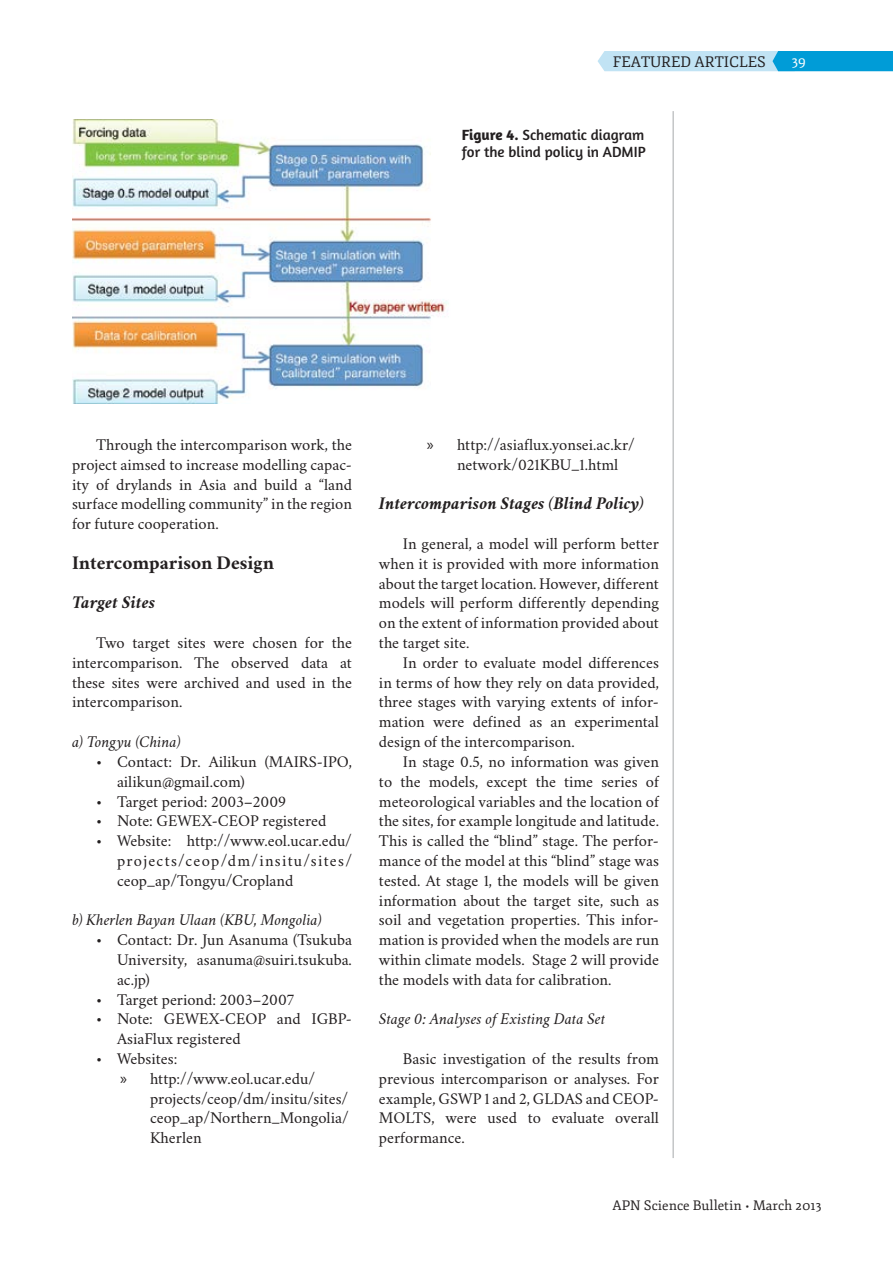
<style>
.page{position:relative;width:893px;height:1263px;background:#fff}
.page>*{position:absolute;margin:0;border:0;box-sizing:border-box;transform-origin:0 0}
.Heading_1{font:700 19.5px "Crimson";color:#231f20}
.Heading_2{font:italic 700 18px "Crimson";color:#231f20}
.Main_text{font:16.5px/19.8px "Crimson";color:#231f20;text-align:justify}
.Heading_3{font:italic 16.5px "Crimson";color:#231f20}
.figure_caption{font:15px/16.5px "Amaranth";color:#231f20}
.t1{font:15px "Fjord One";color:#231f20}
.t2{font:15px "Fjord One";color:#fff}
.t3{font:13.5px "Fjord One";color:#231f20}
.s1{font-weight:700}
.s2{font-family:"Myriad Pro"}
</style>
<div class="page">
<svg style="left:597px;top:51px;width:296px;height:20px;background:#75c7e8"></svg>
<hr style="left:673px;top:111px;width:1px;height:1047px;background:#a7a9ac">
<img style="left:72px;top:119px;width:377px;height:285px">
<p class="t1" style="left:613px;top:53px;width:154px">FEATURED ARTICLES</p>
<p class="t2" style="left:792px;top:52px;width:16px">39</p>
<p class="figure_caption" style="left:462px;top:127px;width:186px"><span class="s1">Figure 4.</span> Schematic diagram for the blind policy in ADMIP</p>
<p class="Main_text" style="left:72px;top:434px;width:281px;text-indent:24px">Through the intercomparison work, the project aimsed to increase modelling capac&shy;ity of drylands in Asia and build a “land surface modelling community” in the region for future cooperation.</p>
<p class="Heading_1" style="left:72px;top:548px;width:204px">Intercomparison Design</p>
<p class="Heading_2" style="left:72px;top:592px;width:85px">Target Sites</p>
<p class="Main_text" style="left:72px;top:632px;width:281px;text-indent:24px">Two target sites were chosen for the intercomparison. The observed data at these sites were archived and used in the intercomparison.</p>
<p class="Heading_3" style="left:72px;top:731px;width:110px">a) Tongyu (China)</p>
<p class="Main_text" style="left:117px;top:751px;width:236px;text-indent:-21px">• Contact: Dr. Ailikun (MAIRS-IPO, ailikun@gmail.com)</p>
<p class="Main_text" style="left:96px;top:790px;width:192px">• Target period: 2003–2009</p>
<p class="Main_text" style="left:96px;top:810px;width:232px">• Note: GEWEX-CEOP registered</p>
<p class="Main_text" style="left:117px;top:830px;width:237px;text-indent:-21px">• Website: http://www.eol.ucar.edu/ projects/ceop/dm/insitu/sites/ ceop_ap/Tongyu/Cropland</p>
<p class="Heading_3" style="left:72px;top:910px;width:251px">b) Kherlen Bayan Ulaan (KBU, Mongolia)</p>
<p class="Main_text" style="left:117px;top:929px;width:236px;text-indent:-21px">• Contact: Dr. Jun Asanuma (Tsukuba University, asanuma@suiri.tsukuba. ac.jp)</p>
<p class="Main_text" style="left:96px;top:988px;width:200px">• Target periond: 2003–2007</p>
<p class="Main_text" style="left:117px;top:1008px;width:236px;text-indent:-21px">• Note: GEWEX-CEOP and IGBP-<br>AsiaFlux registered</p>
<p class="Main_text" style="left:96px;top:1048px;width:83px">• Websites:</p>
<p class="Main_text" style="left:150px;top:1068px;width:200px;text-align:left;text-indent:-30px"><span class="s2">»</span> http://www.eol.ucar.edu/ projects/ceop/dm/insitu/sites/ ceop_ap/Northern_Mongolia/<br>Kherlen</p>
<p class="Main_text" style="left:457px;top:434px;width:179px;text-indent:-30px"><span class="s2">»</span> http://asiaflux.yonsei.ac.kr/ network/021KBU_1.html</p>
<p class="Heading_2" style="left:379px;top:493px;width:266px">Intercomparison Stages (Blind Policy)</p>
<p class="Main_text" style="left:379px;top:533px;width:281px;text-indent:24px">In general, a model will perform better when it is provided with more information about the target location. However, different models will perform differently depending on the extent of information provided about the target site.</p>
<p class="Main_text" style="left:379px;top:652px;width:281px;text-indent:24px">In order to evaluate model differences in terms of how they rely on data provided, three stages with varying extents of infor&shy;mation were defined as an experimental design of the intercomparison.</p>
<p class="Main_text" style="left:379px;top:751px;width:281px;text-indent:24px">In stage 0.5, no information was given to the models, except the time series of meteorological variables and the location of the sites, for example longitude and latitude.<br>This is called the “blind” stage. The perfor&shy;mance of the model at this “blind” stage was tested. At stage 1, the models will be given information about the target site, such as soil and vegetation properties. This infor&shy;mation is provided when the models are run within climate models. Stage 2 will provide the models with data for calibration.</p>
<p class="Heading_3" style="left:379px;top:1009px;width:228px">Stage 0: Analyses of Existing Data Set</p>
<p class="Main_text" style="left:379px;top:1048px;width:281px;text-indent:24px">Basic investigation of the results from previous intercomparison or analyses. For example, GSWP 1 and 2, GLDAS and CEOP-MOLTS, were used to evaluate overall performance.</p>
<p class="t3" style="left:612px;top:1198px;width:211px">APN Science Bulletin • March 2013</p>
</div>
